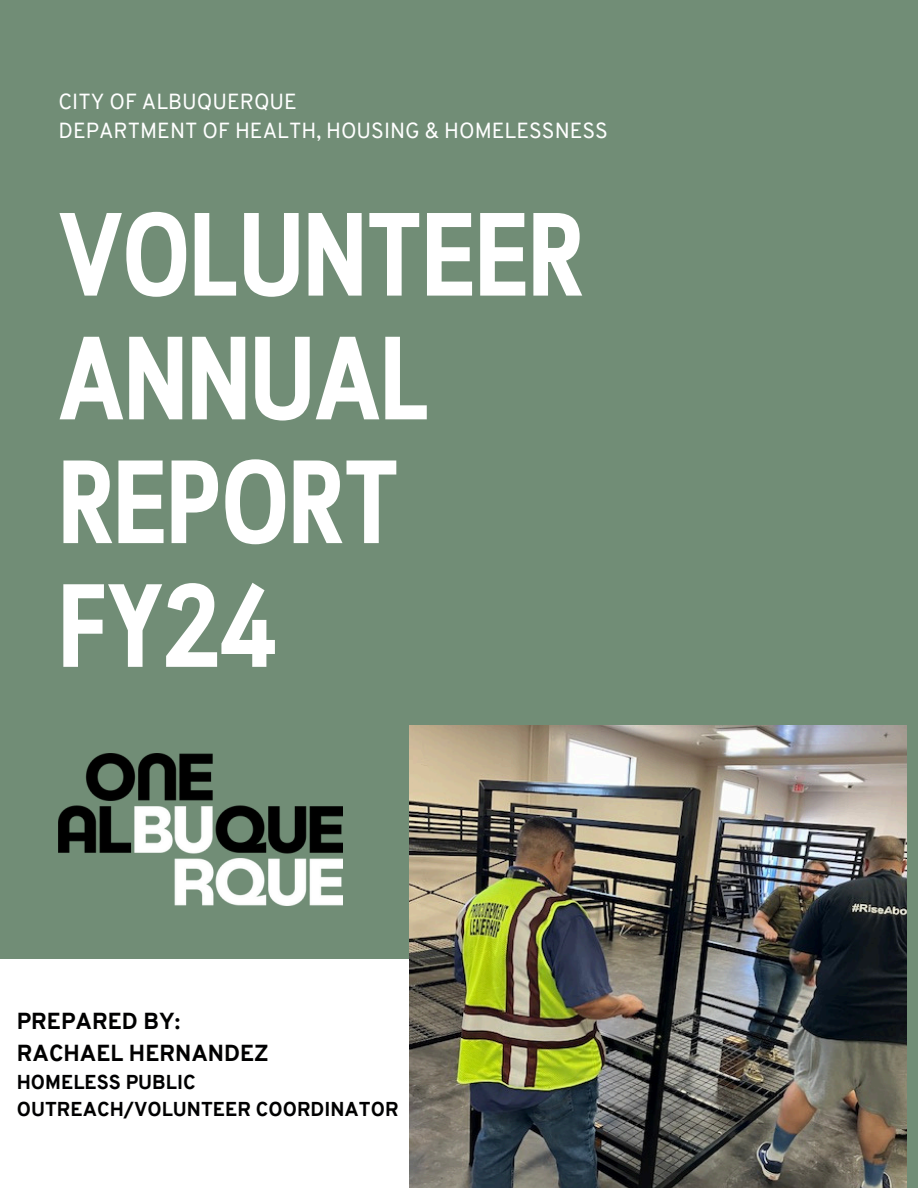
<style>
.page{position:relative;width:918px;height:1188px;background:#718d76}
.page>*{position:absolute;margin:0;border:0;box-sizing:border-box;transform-origin:0 0}
.t1{font:700 118.05px/123.8px "Cloud Cond";color:#fff}
.t2{font:800 22.65px/31.5px "Overpass";color:#000001}
.t3{font:21.3px "Overpass";color:#fff}
.t4{font:800 19.65px/27px "Overpass";color:#000001}
</style>
<div class="page">
<div style="left:0;top:959px;width:715px;height:229px;background:#fff"></div>
<img style="left:409px;top:726px;width:498px;height:462px">
<img style="left:59px;top:753px;width:283px;height:152px">
<h1 class="t3" style="left:59px;top:93px;width:240px">CITY OF ALBUQUERQUE</h1>
<p class="t3" style="left:59px;top:122px;width:551px">DEPARTMENT OF HEALTH, HOUSING &amp; HOMELESSNESS</p>
<p class="t1" style="left:59px;top:202px;width:526px">VOLUNTEER<br>ANNUAL<br>REPORT<br>FY24</p>
<h2 class="t2" style="left:17px;top:1008px;width:254px">PREPARED BY:<br>RACHAEL HERNANDEZ</h2>
<h2 class="t4" style="left:17px;top:1071px;width:383px">HOMELESS PUBLIC<br>OUTREACH/VOLUNTEER COORDINATOR</h2>
</div>
